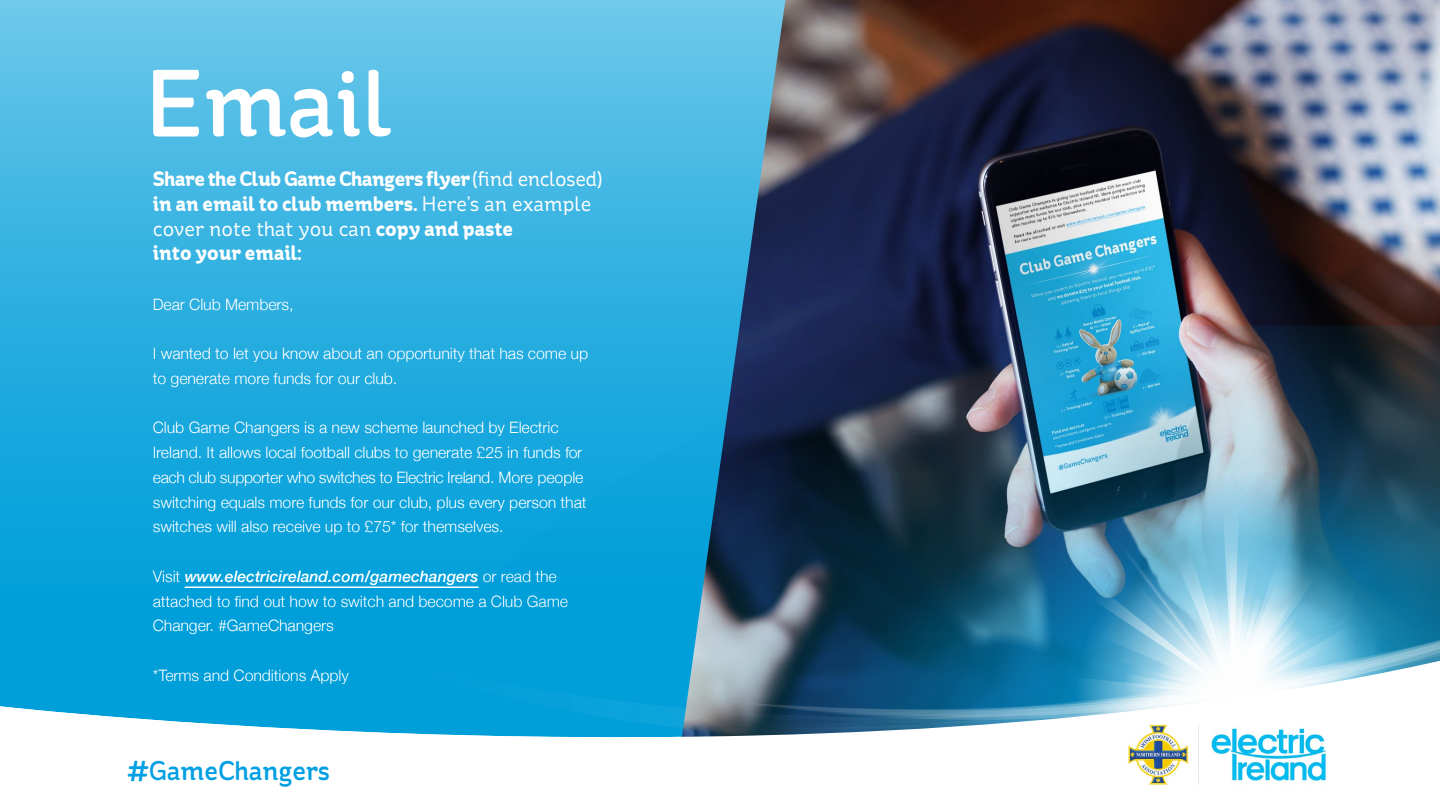
<style>
.page{position:relative;width:1440px;height:810px;background:#fff}
.page>*{position:absolute;margin:0;border:0;box-sizing:border-box;transform-origin:0 0}
.t1{font:500 95.25px "St Ryde";color:#fff}
.t2{font:500 27px "St Ryde";color:#009fe3}
.t3{font:700 21px/24.8px "St Ryde";color:#fff}
.s1{font-weight:400}
</style>
<div class="page">
<div style="left:0;top:0;width:1440px;height:619px;background:linear-gradient(to bottom,#68c6e9,#009bd9)"></div>
<img style="left:679px;top:0;width:761px;height:326px">
<svg style="left:145px;top:280px;width:475px;height:327px;background:#29aee0"></svg>
<svg style="left:366px;top:326px;width:1074px;height:281px;background:#248fbc"></svg>
<img style="left:627px;top:373px;width:813px;height:234px">
<img style="left:1015px;top:493px;width:388px;height:114px">
<svg style="left:0;top:607px;width:1440px;height:131px"></svg>
<img style="left:1116px;top:721px;width:226px;height:64px">
<h1 class="t1" style="left:144px;top:47px;width:249px">Email</h1>
<p class="t3" style="left:153px;top:166px;width:451px">Share the Club Game Changers flyer <span class="s1">(find enclosed) </span>in an email to club members. <span class="s1">Here’s an example cover note that you can</span> copy and paste<br>into your email:</p>
<p class="t2" style="left:120px;top:755px;width:204px">#GameChangers</p>
<p class="t2" style="left:128px;top:755px;width:204px">#GameChangers</p>
</div>
